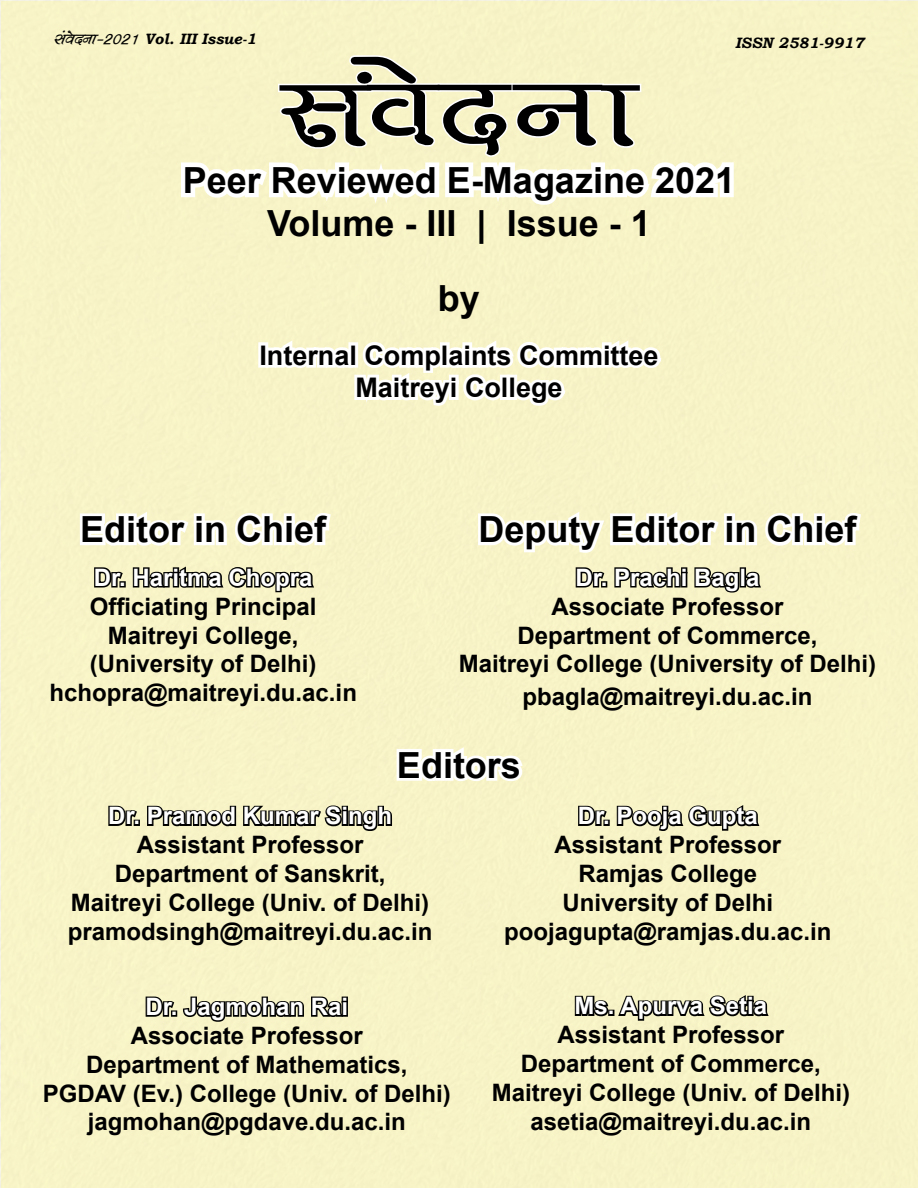
<style>
.page{position:relative;width:918px;height:1188px;background:#fff}
.page>*{position:absolute;margin:0;border:0;box-sizing:border-box;transform-origin:0 0}
.t1{font:120px "Kruti Dev 270 Wide";color:#000}
.t2{font:700 36px "Arial";color:#000}
.t3{font:700 27px "Arial";color:#000}
.t4{font:700 24px "Arial";color:#000}
.t5{font:700 24px "Arial";color:#fff}
.t6{font:italic 700 15px "Bookman Old Style";color:#000}
.s1{font-family:"Kruti Dev 500";font-weight:900;font-size:18px}
</style>
<div class="page">
<div style="left:2px;top:2px;width:916px;height:1186px;background:#f7f4c7"></div>
<svg style="left:181px;top:55px;width:553px;height:150px"></svg>
<div style="left:258px;top:342px;width:10px;height:26px;border:6px solid #fff"></div>
<svg style="left:263px;top:341px;width:398px;height:65px"></svg>
<svg style="left:80px;top:512px;width:251px;height:81px"></svg>
<svg style="left:578px;top:805px;width:30px;height:21px"></svg>
<div style="left:603px;top:820px;width:7px;height:6px;border:3px solid #000"></div>
<svg style="left:616px;top:805px;width:144px;height:26px"></svg>
<svg style="left:145px;top:996px;width:203px;height:26px"></svg>
<div style="left:342px;top:1001px;width:6px;height:16px;border:3px solid #000"></div>
<svg style="left:108px;top:805px;width:32px;height:21px"></svg>
<svg style="left:147px;top:805px;width:246px;height:26px"></svg>
<svg style="left:574px;top:995px;width:195px;height:26px"></svg>
<svg style="left:478px;top:512px;width:383px;height:41px"></svg>
<svg style="left:575px;top:567px;width:30px;height:21px"></svg>
<div style="left:601px;top:581px;width:6px;height:7px;border:3px solid #000"></div>
<svg style="left:614px;top:567px;width:73px;height:21px"></svg>
<div style="left:681px;top:572px;width:6px;height:16px;border:3px solid #000"></div>
<svg style="left:694px;top:567px;width:67px;height:26px"></svg>
<svg style="left:396px;top:747px;width:127px;height:34px"></svg>
<p class="t6" style="left:54px;top:28px;width:204px"><span class="s1">laosnuk&amp;2021</span> Vol. III Issue-1</p>
<p class="t6" style="left:735px;top:32px;width:130px">ISSN 2581-9917</p>
<p class="t1" style="left:279px;top:46px;width:361px">laosnuk</p>
<p class="t2" style="left:183px;top:156px;width:554px">Peer Reviewed E-Magazine 2021</p>
<p class="t2" style="left:267px;top:199px;width:385px">Volume - III | Issue - 1</p>
<p class="t2" style="left:438px;top:275px;width:44px">by</p>
<p class="t3" style="left:259px;top:337px;width:401px">Internal Complaints Committee</p>
<p class="t3" style="left:355px;top:370px;width:209px">Maitreyi College</p>
<p class="t2" style="left:80px;top:506px;width:248px">Editor in Chief</p>
<p class="t5" style="left:94px;top:562px;width:220px">Dr. Haritma Chopra</p>
<p class="t4" style="left:90px;top:590px;width:228px">Officiating Principal</p>
<p class="t4" style="left:108px;top:619px;width:192px">Maitreyi College,</p>
<p class="t4" style="left:90px;top:648px;width:228px">(University of Delhi)</p>
<p class="t4" style="left:50px;top:677px;width:309px">hchopra@maitreyi.du.ac.in</p>
<p class="t2" style="left:478px;top:506px;width:380px">Deputy Editor in Chief</p>
<p class="t5" style="left:575px;top:562px;width:186px">Dr. Prachi Bagla</p>
<p class="t4" style="left:551px;top:590px;width:234px">Associate Professor</p>
<p class="t4" style="left:517px;top:619px;width:302px">Department of Commerce,</p>
<p class="t4" style="left:459px;top:648px;width:419px">Maitreyi College (University of Delhi)</p>
<p class="t4" style="left:522px;top:680px;width:292px">pbagla@maitreyi.du.ac.in</p>
<p class="t2" style="left:397px;top:741px;width:126px">Editors</p>
<p class="t5" style="left:108px;top:800px;width:286px">Dr. Pramod Kumar Singh</p>
<p class="t4" style="left:137px;top:829px;width:228px">Assistant Professor</p>
<p class="t4" style="left:115px;top:858px;width:272px">Department of Sanskrit,</p>
<p class="t4" style="left:71px;top:886px;width:360px">Maitreyi College (Univ. of Delhi)</p>
<p class="t4" style="left:68px;top:915px;width:366px">pramodsingh@maitreyi.du.ac.in</p>
<p class="t5" style="left:145px;top:991px;width:204px">Dr. Jagmohan Rai</p>
<p class="t4" style="left:131px;top:1020px;width:234px">Associate Professor</p>
<p class="t4" style="left:86px;top:1048px;width:323px">Department of Mathematics,</p>
<p class="t4" style="left:43px;top:1077px;width:410px">PGDAV (Ev.) College (Univ. of Delhi)</p>
<p class="t4" style="left:88px;top:1106px;width:320px">jagmohan@pgdave.du.ac.in</p>
<p class="t5" style="left:578px;top:800px;width:182px">Dr. Pooja Gupta</p>
<p class="t4" style="left:555px;top:829px;width:228px">Assistant Professor</p>
<p class="t4" style="left:579px;top:858px;width:180px">Ramjas College</p>
<p class="t4" style="left:563px;top:886px;width:212px">University of Delhi</p>
<p class="t4" style="left:504px;top:915px;width:329px">poojagupta@ramjas.du.ac.in</p>
<p class="t5" style="left:575px;top:990px;width:194px">Ms. Apurva Setia</p>
<p class="t4" style="left:557px;top:1019px;width:228px">Assistant Professor</p>
<p class="t4" style="left:521px;top:1048px;width:302px">Department of Commerce,</p>
<p class="t4" style="left:492px;top:1076px;width:360px">Maitreyi College (Univ. of Delhi)</p>
<p class="t4" style="left:530px;top:1105px;width:282px">asetia@maitreyi.du.ac.in</p>
</div>
